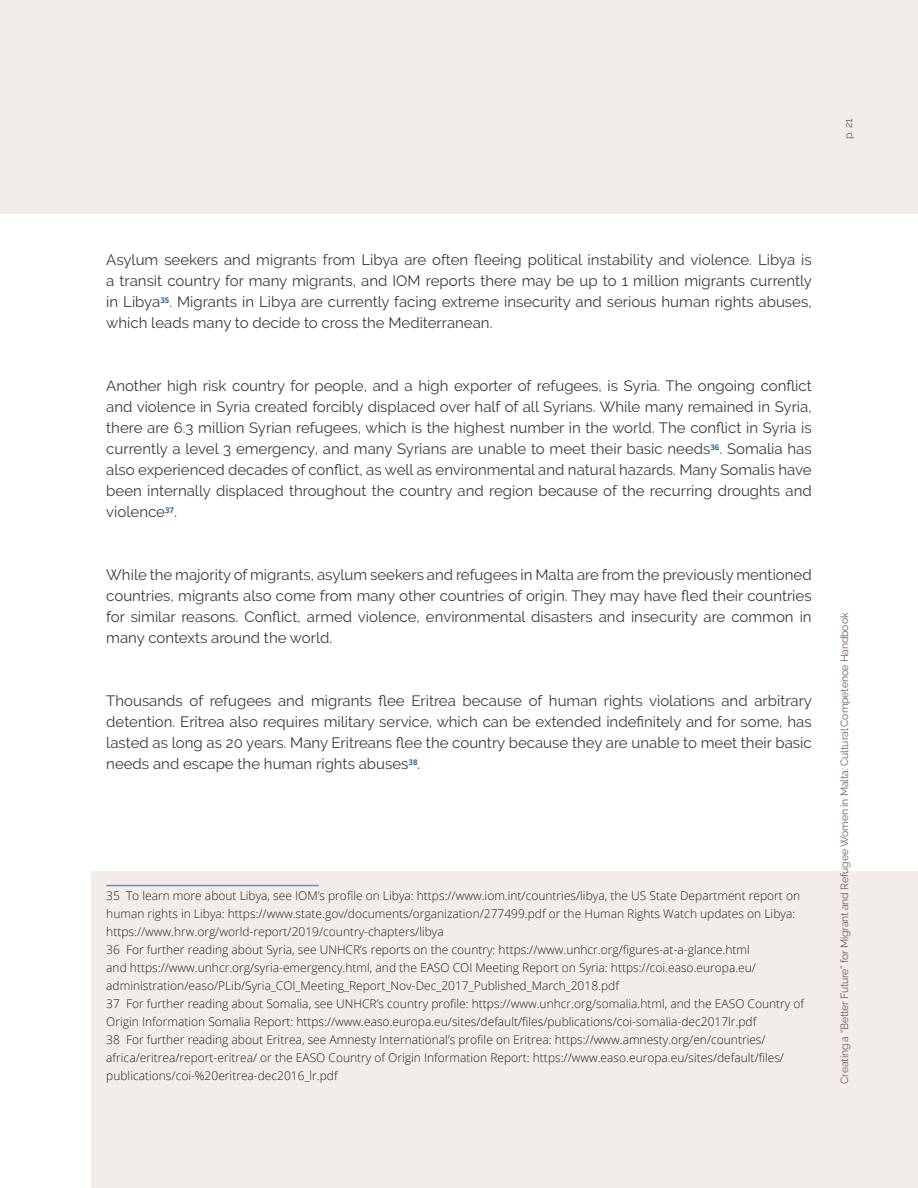
<style>
.page{position:relative;width:918px;height:1188px;background:#fff}
.page>*{position:absolute;margin:0;border:0;box-sizing:border-box;transform-origin:0 0}
.t1{font:15px/21px "Raleway";color:#3a3b3a;text-align:justify}
.t2{font:300 12px/18px "Open Sans";color:#231f20}
.t3{font:10.5px "Raleway";letter-spacing:-.015em;color:#6a605c}
</style>
<div class="page">
<div style="left:0;top:0;width:918px;height:213px;background:#f2ede9"></div>
<div style="left:91px;top:871px;width:827px;height:317px;background:#f2ede9"></div>
<hr style="left:106px;top:885px;width:213px;height:1px;background:#758ac2">
<p class="t3" style="left:842px;top:139px;width:22px;rotate:-90deg">p. 21</p>
<p class="t1" style="left:106px;top:249px;width:707px">Asylum seekers and migrants from Libya are often fleeing political instability and violence. Libya is a transit country for many migrants, and IOM reports there may be up to 1 million migrants currently in Libya<sup>35</sup>. Migrants in Libya are currently facing extreme insecurity and serious human rights abuses, which leads many to decide to cross the Mediterranean.</p>
<p class="t1" style="left:106px;top:375px;width:707px">Another high risk country for people, and a high exporter of refugees, is Syria. The ongoing conflict and violence in Syria created forcibly displaced over half of all Syrians. While many remained in Syria, there are 6.3 million Syrian refugees, which is the highest number in the world. The conflict in Syria is currently a level 3 emergency, and many Syrians are unable to meet their basic needs<sup>36</sup>. Somalia has also experienced decades of conflict, as well as environmental and natural hazards. Many Somalis have been internally displaced throughout the country and region because of the recurring droughts and violence<sup>37</sup>.</p>
<p class="t1" style="left:106px;top:564px;width:707px">While the majority of migrants, asylum seekers and refugees in Malta are from the previously mentioned countries, migrants also come from many other countries of origin. They may have fled their countries for similar reasons. Conflict, armed violence, environmental disasters and insecurity are common in many contexts around the world.</p>
<p class="t1" style="left:106px;top:690px;width:707px">Thousands of refugees and migrants flee Eritrea because of human rights violations and arbitrary detention. Eritrea also requires military service, which can be extended indefinitely and for some, has lasted as long as 20 years. Many Eritreans flee the country because they are unable to meet their basic needs and escape the human rights abuses<sup>38</sup>.</p>
<p class="t2" style="left:106px;top:886px;width:699px">35 To learn more about Libya, see IOM’s profile on Libya: https://www.iom.int/countries/libya, the US State Department report on human rights in Libya: https://www.state.gov/documents/organization/277499.pdf or the Human Rights Watch updates on Libya: https://www.hrw.org/world-report/2019/country-chapters/libya<br>36 For further reading about Syria, see UNHCR’s reports on the country: https://www.unhcr.org/figures-at-a-glance.html<br>and https://www.unhcr.org/syria-emergency.html, and the EASO COI Meeting Report on Syria: https://coi.easo.europa.eu/ administration/easo/PLib/Syria_COI_Meeting_Report_Nov-Dec_2017_Published_March_2018.pdf<br>37 For further reading about Somalia, see UNHCR’s country profile: https://www.unhcr.org/somalia.html, and the EASO Country of Origin Information Somalia Report: https://www.easo.europa.eu/sites/default/files/publications/coi-somalia-dec2017lr.pdf<br>38 For further reading about Eritrea, see Amnesty International’s profile on Eritrea: https://www.amnesty.org/en/countries/ africa/eritrea/report-eritrea/ or the EASO Country of Origin Information Report: https://www.easo.europa.eu/sites/default/files/ publications/coi-%20eritrea-dec2016_lr.pdf</p>
<p class="t3" style="left:839px;top:1084px;width:472px;rotate:-90deg">Creating a “Better Future” for Migrant and Refugee Women in Malta: Cultural Competence Handbook</p>
</div>
